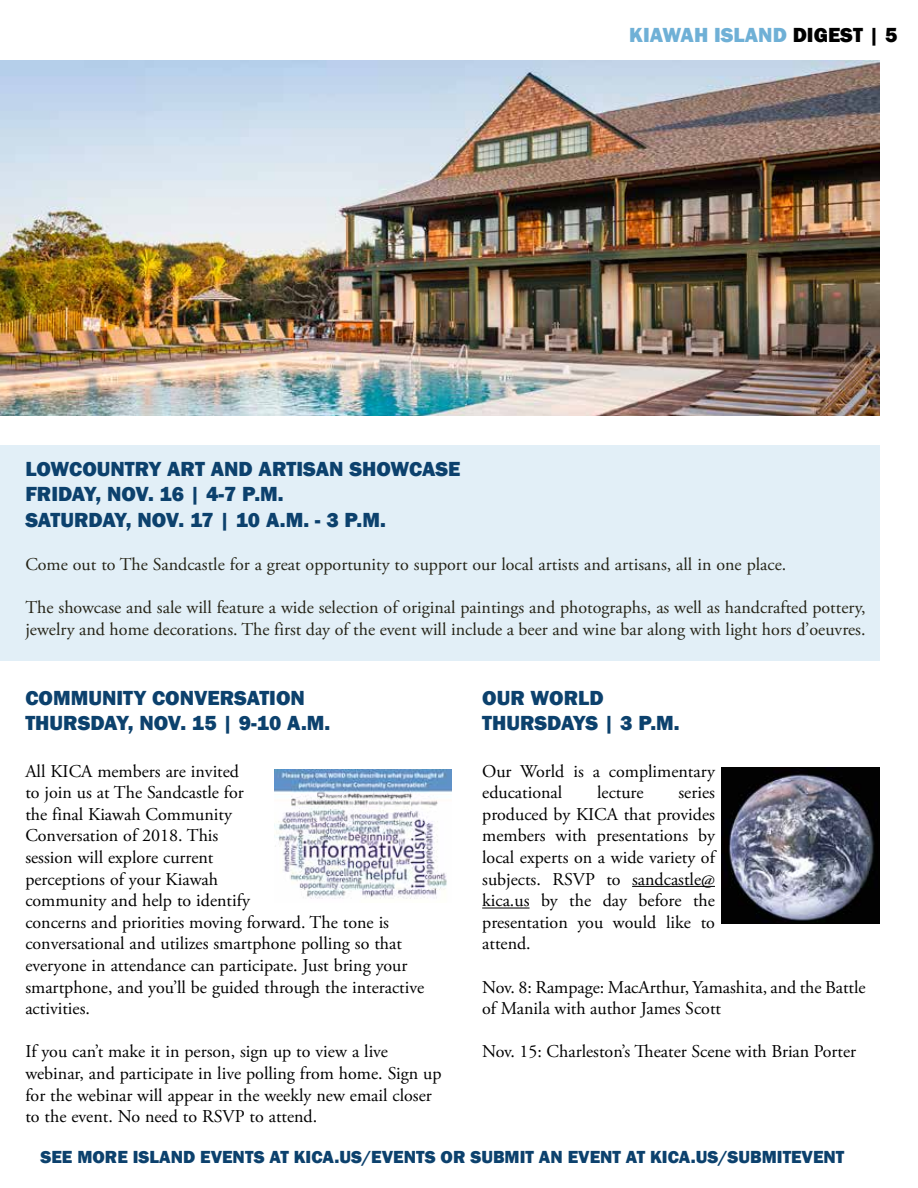
<style>
.page{position:relative;width:918px;height:1188px;background:#fff}
.page>*{position:absolute;margin:0;border:0;box-sizing:border-box;transform-origin:0 0}
.t1{font:800 21px/25.2px "Franklin Gothic";color:#0c416d}
.t2{font:800 21px "Franklin Gothic";color:#6fb0d6}
.t3{font:18px/21.6px "Adobe Garamond Pro";letter-spacing:-.005em;color:#000}
.t4{font:18px/21.6px "Adobe Garamond Pro";letter-spacing:-.01em;color:#252316}
.t5{font:800 18px "Franklin Gothic";color:#0c416d}
.s1{color:#000}
</style>
<div class="page">
<div style="left:0;top:446px;width:880px;height:215px;background:#e2eff7"></div>
<img style="left:274px;top:769px;width:178px;height:130px">
<hr style="left:632px;top:886px;width:83px;height:1px;background:#000">
<hr style="left:482px;top:908px;width:48px;height:1px;background:#000">
<img style="left:0;top:61px;width:880px;height:354px">
<img style="left:722px;top:767px;width:158px;height:157px">
<p class="t2" style="left:629px;top:21px;width:270px">KIAWAH ISLAND <span class="s1">DIGEST | 5</span></p>
<p class="t1" style="left:25px;top:457px;width:437px">LOWCOUNTRY ART AND ARTISAN SHOWCASE<br>FRIDAY, NOV. 16 | 4-7 P.M.<br>SATURDAY, NOV. 17 | 10 A.M. - 3 P.M.</p>
<p class="t4" style="left:25px;top:554px;width:762px">Come out to The Sandcastle for a great opportunity to support our local artists and artisans, all in one place.</p>
<p class="t4" style="left:25px;top:597px;width:842px">The showcase and sale will feature a wide selection of original paintings and photographs, as well as handcrafted pottery, jewelry and home decorations. The first day of the event will include a beer and wine bar along with light hors d’oeuvres.</p>
<p class="t1" style="left:25px;top:685px;width:306px">COMMUNITY CONVERSATION<br>THURSDAY, NOV. 15 | 9-10 A.M.</p>
<p class="t3" style="left:25px;top:761px;width:400px">All KICA members are invited<br>to join us at The Sandcastle for<br>the final Kiawah Community<br>Conversation of 2018. This<br>session will explore current<br>perceptions of your Kiawah<br>community and help to identify<br>concerns and priorities moving forward. The tone is conversational and utilizes smartphone polling so that everyone in attendance can participate. Just bring your smartphone, and you’ll be guided through the interactive activities.</p>
<p class="t3" style="left:25px;top:1042px;width:418px">If you can’t make it in person, sign up to view a live webinar, and participate in live polling from home. Sign up for the webinar will appear in the weekly new email closer to the event. No need to RSVP to attend.</p>
<p class="t5" style="left:40px;top:1146px;width:805px">SEE MORE ISLAND EVENTS AT KICA.US/EVENTS OR SUBMIT AN EVENT AT KICA.US/SUBMITEVENT</p>
<p class="t1" style="left:482px;top:685px;width:199px">OUR WORLD<br>THURSDAYS | 3 P.M.</p>
<p class="t3" style="left:482px;top:761px;width:234px">Our World is a complimentary educational</p>
<p class="t3" style="left:597px;top:782px;width:48px">lecture</p>
<p class="t3" style="left:482px;top:782px;width:236px;text-align:justify;text-indent:196px">series produced by KICA that provides members with presentations by local experts on a wide variety of subjects. RSVP to sandcastle@ kica.us by the day before the presentation you would like to attend.</p>
<p class="t3" style="left:482px;top:977px;width:385px">Nov. 8: Rampage: MacArthur, Yamashita, and the Battle of Manila with author James Scott</p>
<p class="t3" style="left:482px;top:1042px;width:376px">Nov. 15: Charleston’s Theater Scene with Brian Porter</p>
</div>
